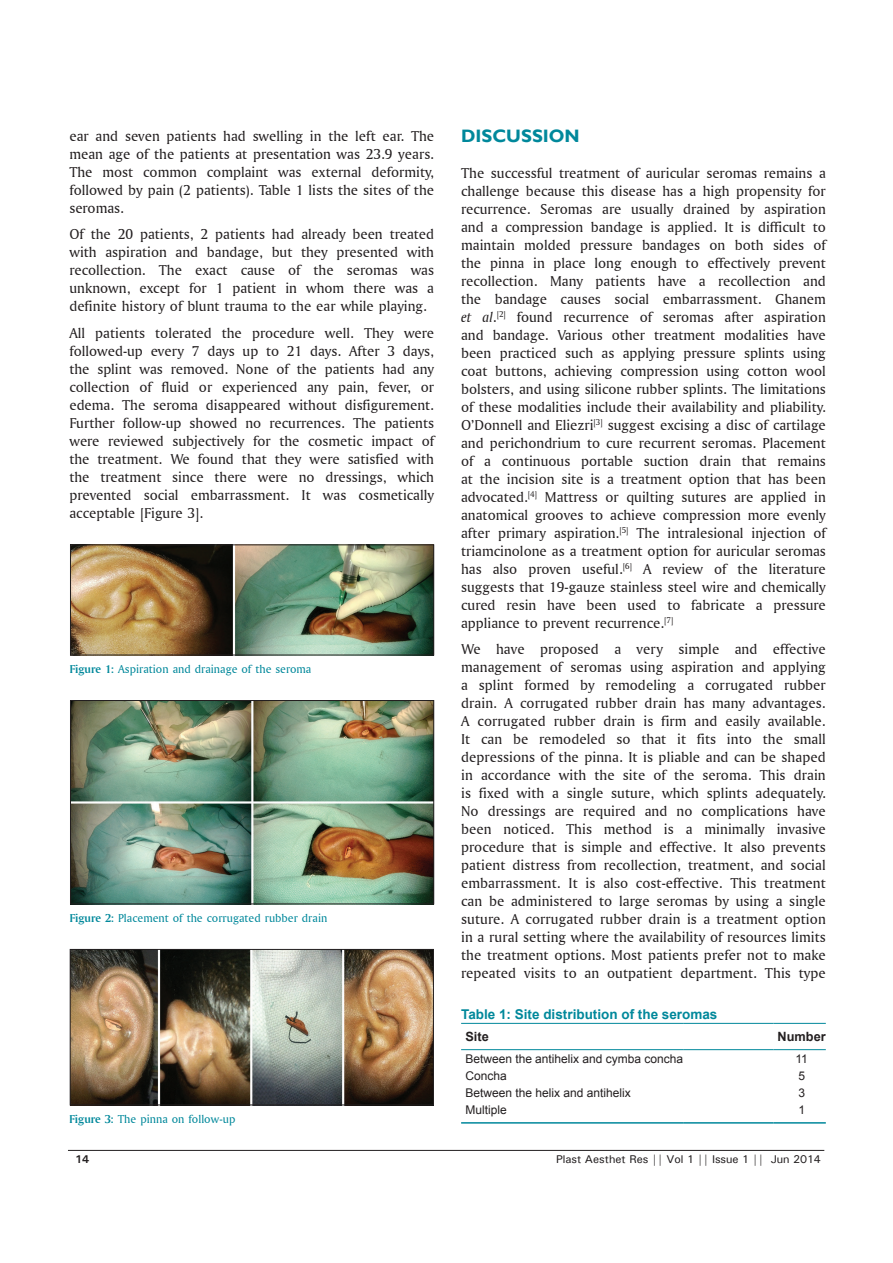
<style>
.page{position:relative;width:893px;height:1263px;background:#fff}
.page>*{position:absolute;margin:0;border:0;box-sizing:border-box;transform-origin:0 0}
.t1{font:700 18px "Gill Sans";color:#00889b}
.TX{font:15px/18px "Amerigo BT Roman A";color:#231f20;text-align:justify}
.TT{font:700 13.5px "Arial";color:#00889b}
.TCH{font:700 12.75px "Arial";color:#231f20}
.FGC{font:12px "Amerigo BT Roman A";color:#00889b}
.TB{font:12px "Arial";color:#231f20}
.TBL{font:12px "Arial";color:#231f20}
.t2{font:500 11.25px "Univers";color:#231f20}
.t3{font:700 11.25px "Univers";color:#231f20}
.s1{font-family:"Amerigo BT Bold A"}
.s2{font-family:"Amerigo BT Italic A"}
</style>
<div class="page">
<hr style="left:68px;top:1150px;width:756px;height:1px;background:#231f20">
<img style="left:72px;top:547px;width:360px;height:106px">
<div style="left:70px;top:545px;width:364px;height:110px;border:1px solid #231f20"></div>
<img style="left:72px;top:702px;width:360px;height:200px">
<div style="left:70px;top:700px;width:364px;height:204px;border:1px solid #231f20"></div>
<img style="left:72px;top:951px;width:360px;height:152px">
<div style="left:70px;top:949px;width:364px;height:156px;border:1px solid #231f20"></div>
<hr style="left:461px;top:1122px;width:222px;height:1px;background:#00889b">
<hr style="left:683px;top:1122px;width:90px;height:1px;background:#00889b">
<hr style="left:773px;top:1122px;width:53px;height:1px;background:#00889b">
<hr style="left:461px;top:1049px;width:222px;height:1px;background:#00889b">
<hr style="left:683px;top:1049px;width:90px;height:1px;background:#00889b">
<hr style="left:773px;top:1049px;width:53px;height:1px;background:#00889b">
<hr style="left:461px;top:1023px;width:222px;height:1px;background:#00889b">
<hr style="left:683px;top:1023px;width:90px;height:1px;background:#00889b">
<hr style="left:773px;top:1023px;width:53px;height:1px;background:#00889b">
<p class="TX" style="left:69px;top:126px;width:366px">ear and seven patients had swelling in the left ear. The mean age of the patients at presentation was 23.9 years.<br>The most common complaint was external deformity, followed by pain (2 patients). Table 1 lists the sites of the seromas.</p>
<p class="TX" style="left:69px;top:225px;width:366px">Of the 20 patients, 2 patients had already been treated with aspiration and bandage, but they presented with recollection. The exact cause of the seromas was unknown, except for 1 patient in whom there was a definite history of blunt trauma to the ear while playing.</p>
<p class="TX" style="left:69px;top:323px;width:366px">All patients tolerated the procedure well. They were followed‑up every 7 days up to 21 days. After 3 days, the splint was removed. None of the patients had any collection of fluid or experienced any pain, fever, or edema. The seroma disappeared without disfigurement.<br>Further follow‑up showed no recurrences. The patients were reviewed subjectively for the cosmetic impact of the treatment. We found that they were satisfied with the treatment since there were no dressings, which prevented social embarrassment. It was cosmetically acceptable [Figure 3].</p>
<p class="FGC" style="left:70px;top:662px;width:243px"><span class="s1">Figure 1:</span> Aspiration and drainage of the seroma</p>
<p class="FGC" style="left:70px;top:911px;width:259px"><span class="s1">Figure 2:</span> Placement of the corrugated rubber drain</p>
<p class="FGC" style="left:69px;top:1112px;width:167px"><span class="s1">Figure 3:</span> The pinna on follow-up</p>
<h1 class="t1" style="left:461px;top:125px;width:120px">DISCUSSION</h1>
<p class="TX" style="left:461px;top:163px;width:366px">The successful treatment of auricular seromas remains a challenge because this disease has a high propensity for recurrence. Seromas are usually drained by aspiration and a compression bandage is applied. It is difficult to maintain molded pressure bandages on both sides of the pinna in place long enough to effectively prevent recollection. Many patients have a recollection and the bandage causes social embarrassment. Ghanem <span class="s2">et al</span>.<sup>[2]</sup> found recurrence of seromas after aspiration and bandage. Various other treatment modalities have been practiced such as applying pressure splints using coat buttons, achieving compression using cotton wool bolsters, and using silicone rubber splints. The limitations of these modalities include their availability and pliability.<br>O’Donnell and Eliezri<sup>[3]</sup> suggest excising a disc of cartilage and perichondrium to cure recurrent seromas. Placement of a continuous portable suction drain that remains at the incision site is a treatment option that has been advocated.<sup>[4]</sup> Mattress or quilting sutures are applied in anatomical grooves to achieve compression more evenly after primary aspiration.<sup>[5]</sup> The intralesional injection of triamcinolone as a treatment option for auricular seromas has also proven useful.<sup>[6]</sup> A review of the literature suggests that 19‑gauze stainless steel wire and chemically cured resin have been used to fabricate a pressure appliance to prevent recurrence.<sup>[7]</sup></p>
<p class="TX" style="left:461px;top:640px;width:366px">We have proposed a very simple and effective management of seromas using aspiration and applying a splint formed by remodeling a corrugated rubber drain. A corrugated rubber drain has many advantages.<br>A corrugated rubber drain is firm and easily available.<br>It can be remodeled so that it fits into the small depressions of the pinna. It is pliable and can be shaped in accordance with the site of the seroma. This drain is fixed with a single suture, which splints adequately.<br>No dressings are required and no complications have been noticed. This method is a minimally invasive procedure that is simple and effective. It also prevents patient distress from recollection, treatment, and social embarrassment. It is also cost‑effective. This treatment can be administered to large seromas by using a single suture. A corrugated rubber drain is a treatment option in a rural setting where the availability of resources limits the treatment options. Most patients prefer not to make repeated visits to an outpatient department. This type</p>
<p class="TT" style="left:461px;top:1005px;width:258px">Table 1: Site distribution of the seromas</p>
<p class="TCH" style="left:465px;top:1028px;width:25px">Site</p>
<p class="TCH" style="left:778px;top:1028px;width:50px">Number</p>
<p class="TB" style="left:465px;top:1050px;width:219px">Between the antihelix and cymba concha</p>
<p class="TB" style="left:795px;top:1050px;width:14px">11</p>
<p class="TB" style="left:465px;top:1068px;width:43px">Concha</p>
<p class="TB" style="left:798px;top:1068px;width:8px">5</p>
<p class="TB" style="left:465px;top:1085px;width:167px">Between the helix and antihelix</p>
<p class="TB" style="left:798px;top:1085px;width:8px">3</p>
<p class="TBL" style="left:465px;top:1102px;width:43px">Multiple</p>
<p class="TBL" style="left:798px;top:1102px;width:8px">1</p>
<p class="t3" style="left:75px;top:1152px;width:16px">14</p>
<p class="t2" style="left:556px;top:1151px;width:266px">Plast Aesthet Res || Vol 1 || Issue 1 || Jun 2014</p>
</div>
